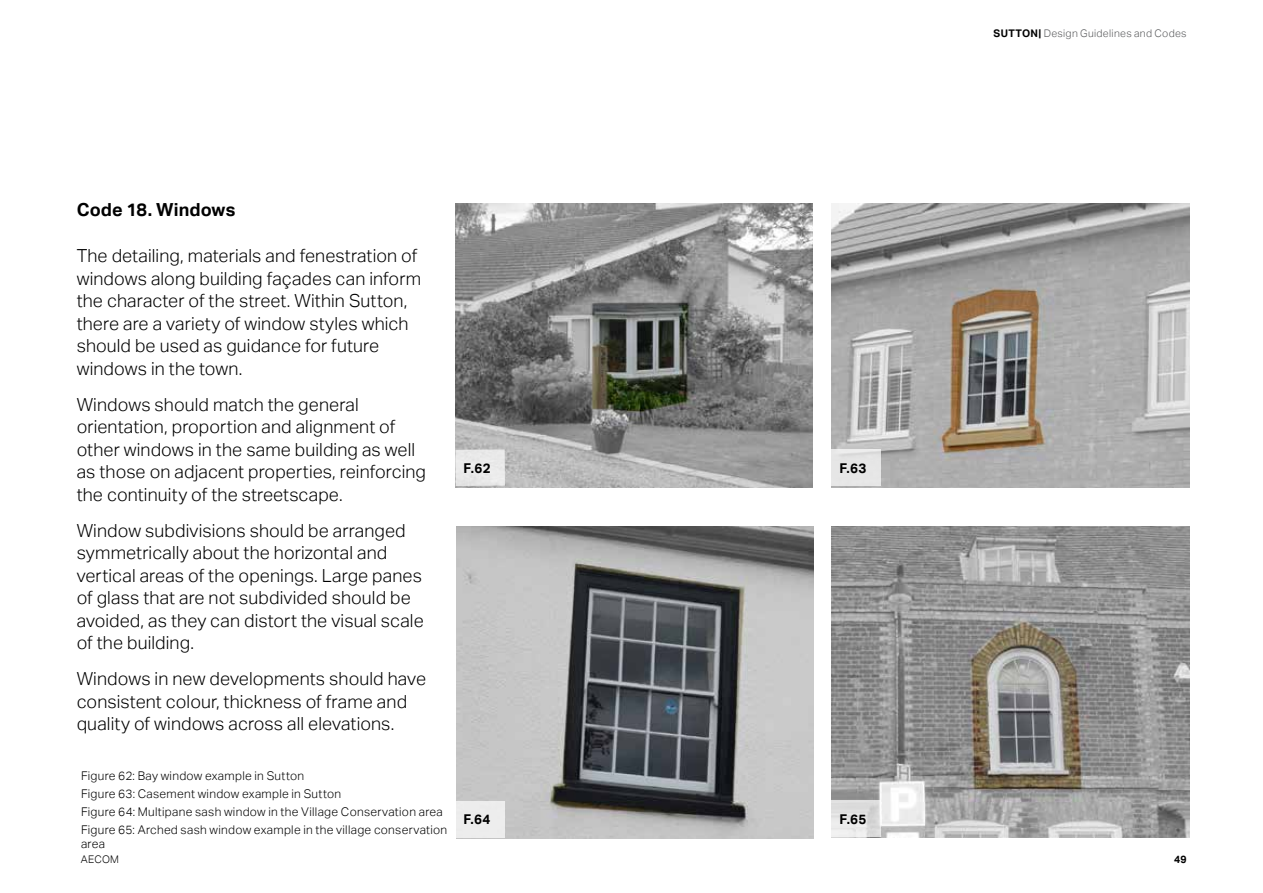
<style>
.page{position:relative;width:1263px;height:893px;background:#fff}
.page>*{position:absolute;margin:0;border:0;box-sizing:border-box;transform-origin:0 0}
.t1{font:300 18px/22.5px "AECOM Sans";letter-spacing:.005em;color:#000}
.t2{font:700 18px "AECOM Sans";letter-spacing:.005em;color:#000}
.t3{font:700 13.5px "AECOM Sans";color:#000}
.t4{font:300 12px/18px "AECOM Sans";letter-spacing:.025em;color:#000}
.t5{font:300 10.5px "AECOM Sans";letter-spacing:.03em;color:#58595b}
.t6{font:300 10.5px "AECOM Sans";letter-spacing:.025em;color:#000}
.t7{font:700 10.5px "AECOM Sans";color:#000}
.s1{font-weight:700;color:#000}
</style>
<div class="page">
<img style="left:832px;top:204px;width:357px;height:283px">
<img style="left:832px;top:526px;width:357px;height:311px">
<img style="left:456px;top:203px;width:357px;height:284px">
<div style="left:455px;top:449px;width:50px;height:37px;background:#e9e9e9"></div>
<img style="left:456px;top:526px;width:357px;height:312px">
<div style="left:831px;top:450px;width:50px;height:36px;background:#e6e6e6"></div>
<div style="left:455px;top:801px;width:50px;height:36px;background:#ededed"></div>
<svg style="left:831px;top:801px;width:50px;height:36px;background:#e2e2e2"></svg>
<p class="t2" style="left:77px;top:199px;width:160px">Code 18. Windows</p>
<p class="t1" style="left:77px;top:245px;width:346px">The detailing, materials and fenestration of windows along building façades can inform the character of the street. Within Sutton, there are a variety of window styles which should be used as guidance for future windows in the town.</p>
<p class="t1" style="left:77px;top:393px;width:351px">Windows should match the general orientation, proportion and alignment of other windows in the same building as well as those on adjacent properties, reinforcing the continuity of the streetscape.</p>
<p class="t1" style="left:77px;top:519px;width:349px">Window subdivisions should be arranged symmetrically about the horizontal and vertical areas of the openings. Large panes of glass that are not subdivided should be avoided, as they can distort the visual scale of the building.</p>
<p class="t1" style="left:77px;top:668px;width:351px">Windows in new developments should have consistent colour, thickness of frame and quality of windows across all elevations.</p>
<p class="t4" style="left:81px;top:767px;width:368px">Figure 62: Bay window example in Sutton<br>Figure 63: Casement window example in Sutton<br>Figure 64: Multipane sash window in the Village Conservation area Figure 65: Arched sash window example in the village conservation</p>
<p class="t4" style="left:81px;top:835px;width:26px">area</p>
<p class="t3" style="left:464px;top:460px;width:29px">F.62</p>
<p class="t3" style="left:839px;top:460px;width:29px">F.63</p>
<p class="t3" style="left:463px;top:812px;width:29px">F.64</p>
<p class="t3" style="left:839px;top:811px;width:29px">F.65</p>
<p class="t5" style="left:994px;top:27px;width:195px"><span class="s1">SUTTON|</span> Design Guidelines and Codes</p>
<p class="t6" style="left:81px;top:853px;width:40px">AECOM</p>
<p class="t7" style="left:1174px;top:853px;width:14px">49</p>
</div>
